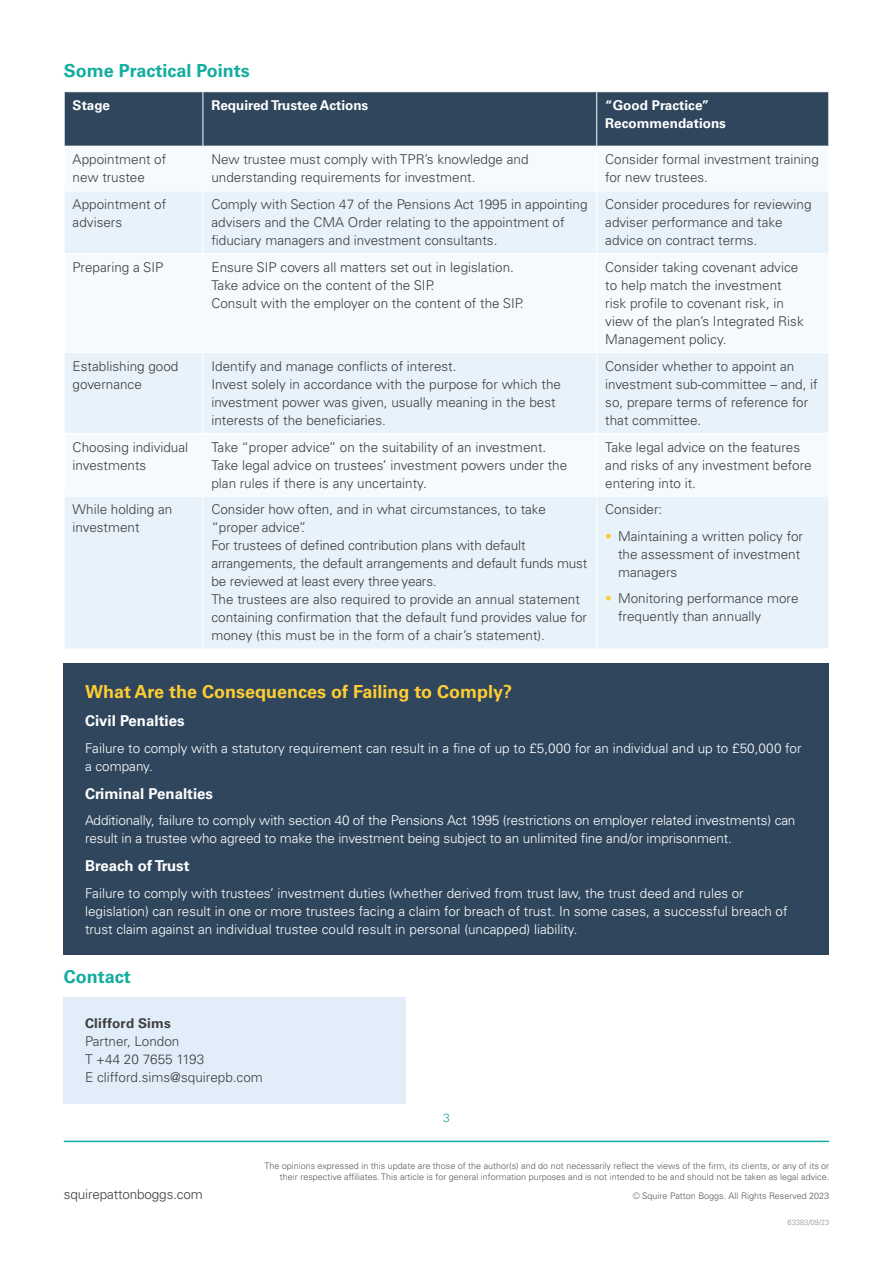
<style>
.page{position:relative;width:893px;height:1263px;background:#fff}
.page>*{position:absolute;margin:0;border:0;box-sizing:border-box;transform-origin:0 0}
.t1{font:700 18px "Univers LTCYR 65";color:#fecd33}
.Body{font:700 18px "Univers LTCYR 65";color:#12ad9f}
.t2{font:700 15px "Univers LTCYR 65";color:#fff}
.Body-2{font:300 13.5px/18px "Univers LTCYR 45";color:#3e3e3f}
.t3{font:300 13.5px/18px "Univers LTCYR 45";color:#fff}
.t4{font:700 13.5px/18px "Univers LTCYR 65";color:#fff}
.t5{font:300 12px "Univers LTCYR 45";color:#12ad9f}
.t6{font:300 9px/10.8px "Univers LTCYR 45";color:#57585a;text-align:right}
.t7{font:300 7.5px "Univers LTCYR 45";color:#939598}
.s1{color:#fecd33}
.s2{font-family:"Univers LTCYR 65";font-weight:700}
</style>
<div class="page">
<hr style="left:64px;top:1140px;width:765px;height:2px;background:#12ad9f">
<div style="left:65px;top:92px;width:763px;height:54px;background:#30465d"></div>
<svg style="left:65px;top:192px;width:763px;height:456px;fill:#e8f2fa"></svg>
<hr style="left:203px;top:92px;width:1px;height:54px;background:#fff">
<hr style="left:596px;top:92px;width:1px;height:54px;background:#fff">
<hr style="left:203px;top:191px;width:1px;height:62px;background:#fff">
<hr style="left:596px;top:191px;width:1px;height:62px;background:#fff">
<hr style="left:64px;top:253px;width:139px;height:1px;background:#fff">
<hr style="left:203px;top:253px;width:394px;height:1px;background:#fff">
<hr style="left:203px;top:254px;width:1px;height:98px;background:#fff">
<hr style="left:597px;top:253px;width:232px;height:1px;background:#fff">
<hr style="left:596px;top:254px;width:1px;height:98px;background:#fff">
<hr style="left:203px;top:434px;width:1px;height:62px;background:#fff">
<hr style="left:596px;top:434px;width:1px;height:62px;background:#fff">
<hr style="left:64px;top:352px;width:139px;height:1px;background:#fff">
<hr style="left:64px;top:433px;width:139px;height:1px;background:#fff">
<hr style="left:203px;top:352px;width:394px;height:1px;background:#fff">
<hr style="left:203px;top:353px;width:1px;height:80px;background:#fff">
<hr style="left:203px;top:433px;width:394px;height:1px;background:#fff">
<hr style="left:597px;top:352px;width:232px;height:1px;background:#fff">
<hr style="left:596px;top:353px;width:1px;height:80px;background:#fff">
<hr style="left:597px;top:433px;width:232px;height:1px;background:#fff">
<hr style="left:64px;top:496px;width:139px;height:1px;background:#fff">
<hr style="left:597px;top:496px;width:232px;height:1px;background:#fff">
<hr style="left:203px;top:496px;width:394px;height:1px;background:#fff">
<hr style="left:203px;top:496px;width:1px;height:152px;background:#fff">
<hr style="left:596px;top:496px;width:1px;height:152px;background:#fff">
<div style="left:64px;top:664px;width:765px;height:291px;background:#30465d"></div>
<div style="left:64px;top:997px;width:342px;height:107px;background:#e1edf8"></div>
<p class="Body" style="left:64px;top:58px;width:187px">Some Practical Points</p>
<p class="t4" style="left:73px;top:96px;width:39px">Stage</p>
<p class="t4" style="left:211px;top:96px;width:158px">Required Trustee Actions</p>
<p class="t4" style="left:605px;top:96px;width:122px">“Good Practice”<br>Recommendations</p>
<p class="Body-2" style="left:73px;top:150px;width:95px">Appointment of new trustee</p>
<p class="Body-2" style="left:211px;top:150px;width:319px">New trustee must comply with TPR’s knowledge and understanding requirements for investment.</p>
<p class="Body-2" style="left:605px;top:150px;width:215px">Consider formal investment training for new trustees.</p>
<p class="Body-2" style="left:73px;top:195px;width:95px">Appointment of advisers</p>
<p class="Body-2" style="left:211px;top:195px;width:378px">Comply with Section 47 of the Pensions Act 1995 in appointing advisers and the CMA Order relating to the appointment of fiduciary managers and investment consultants.</p>
<p class="Body-2" style="left:605px;top:195px;width:208px">Consider procedures for reviewing adviser performance and take advice on contract terms.</p>
<p class="Body-2" style="left:73px;top:258px;width:92px">Preparing a SIP</p>
<p class="Body-2" style="left:211px;top:258px;width:304px">Ensure SIP covers all matters set out in legislation.</p>
<p class="Body-2" style="left:211px;top:276px;width:224px">Take advice on the content of the SIP.</p>
<p class="Body-2" style="left:211px;top:294px;width:314px">Consult with the employer on the content of the SIP.</p>
<p class="Body-2" style="left:605px;top:258px;width:200px">Consider taking covenant advice to help match the investment risk profile to covenant risk, in view of the plan’s Integrated Risk<br>Management policy.</p>
<p class="Body-2" style="left:73px;top:357px;width:107px">Establishing good governance</p>
<p class="Body-2" style="left:211px;top:357px;width:247px">Identify and manage conflicts of interest.</p>
<p class="Body-2" style="left:211px;top:375px;width:351px">Invest solely in accordance with the purpose for which the investment power was given, usually meaning in the best interests of the beneficiaries.</p>
<p class="Body-2" style="left:73px;top:437px;width:117px">Choosing individual investments</p>
<p class="Body-2" style="left:211px;top:437px;width:336px">Take “proper advice” on the suitability of an investment.</p>
<p class="Body-2" style="left:211px;top:455px;width:357px">Take legal advice on trustees’ investment powers under the plan rules if there is any uncertainty.</p>
<p class="Body-2" style="left:73px;top:500px;width:101px">While holding an investment</p>
<p class="Body-2" style="left:211px;top:500px;width:336px">Consider how often, and in what circumstances, to take “proper advice”.</p>
<p class="Body-2" style="left:211px;top:536px;width:377px">For trustees of defined contribution plans with default arrangements, the default arrangements and default funds must be reviewed at least every three years.</p>
<p class="Body-2" style="left:211px;top:590px;width:377px">The trustees are also required to provide an annual statement containing confirmation that the default fund provides value for money (this must be in the form of a chair’s statement).</p>
<p class="Body-2" style="left:605px;top:357px;width:214px">Consider whether to appoint an investment sub-committee – and, if so, prepare terms of reference for that committee.</p>
<p class="Body-2" style="left:605px;top:437px;width:208px">Take legal advice on the features and risks of any investment before entering into it.</p>
<p class="Body-2" style="left:605px;top:500px;width:59px">Consider:</p>
<p class="Body-2" style="left:618px;top:527px;width:187px;text-indent:-13px"><span class="s1">•</span> Maintaining a written policy for the assessment of investment managers</p>
<p class="Body-2" style="left:618px;top:589px;width:182px;text-indent:-13px"><span class="s1">•</span> Monitoring performance more frequently than annually</p>
<p class="t1" style="left:85px;top:679px;width:429px">What Are the Consequences of Failing to Comply?</p>
<p class="t2" style="left:85px;top:710px;width:101px">Civil Penalties</p>
<p class="t3" style="left:85px;top:738px;width:718px">Failure to comply with a statutory requirement can result in a fine of up to £5,000 for an individual and up to £50,000 for a company.</p>
<p class="t2" style="left:85px;top:783px;width:130px">Criminal Penalties</p>
<p class="t3" style="left:85px;top:811px;width:712px">Additionally, failure to comply with section 40 of the Pensions Act 1995 (restrictions on employer related investments) can result in a trustee who agreed to make the investment being subject to an unlimited fine and/or imprisonment.</p>
<p class="t2" style="left:85px;top:855px;width:106px">Breach of Trust</p>
<p class="t3" style="left:85px;top:883px;width:704px">Failure to comply with trustees’ investment duties (whether derived from trust law, the trust deed and rules or legislation) can result in one or more trustees facing a claim for breach of trust. In some cases, a successful breach of trust claim against an individual trustee could result in personal (uncapped) liability.</p>
<p class="Body" style="left:64px;top:964px;width:69px">Contact</p>
<p class="Body-2" style="left:85px;top:1014px;width:179px"><span class="s2">Clifford Sims<br></span>Partner, London<br>T +44 20 7655 1193<br>E clifford.sims@squirepb.com</p>
<p class="Body-2" style="left:64px;top:1185px;width:141px">squirepattonboggs.com</p>
<p class="t5" style="left:443px;top:1110px;width:8px">3</p>
<p class="t6" style="left:265px;top:1160px;width:566px">The opinions expressed in this update are those of the author(s) and do not necessarily reflect the views of the firm, its clients, or any of its or their respective affiliates. This article is for general information purposes and is not intended to be and should not be taken as legal advice.</p>
<p class="t6" style="left:633px;top:1190px;width:198px">© Squire Patton Boggs. All Rights Reserved 2023</p>
<p class="t7" style="left:787px;top:1217px;width:43px">63383/09/23</p>
</div>
